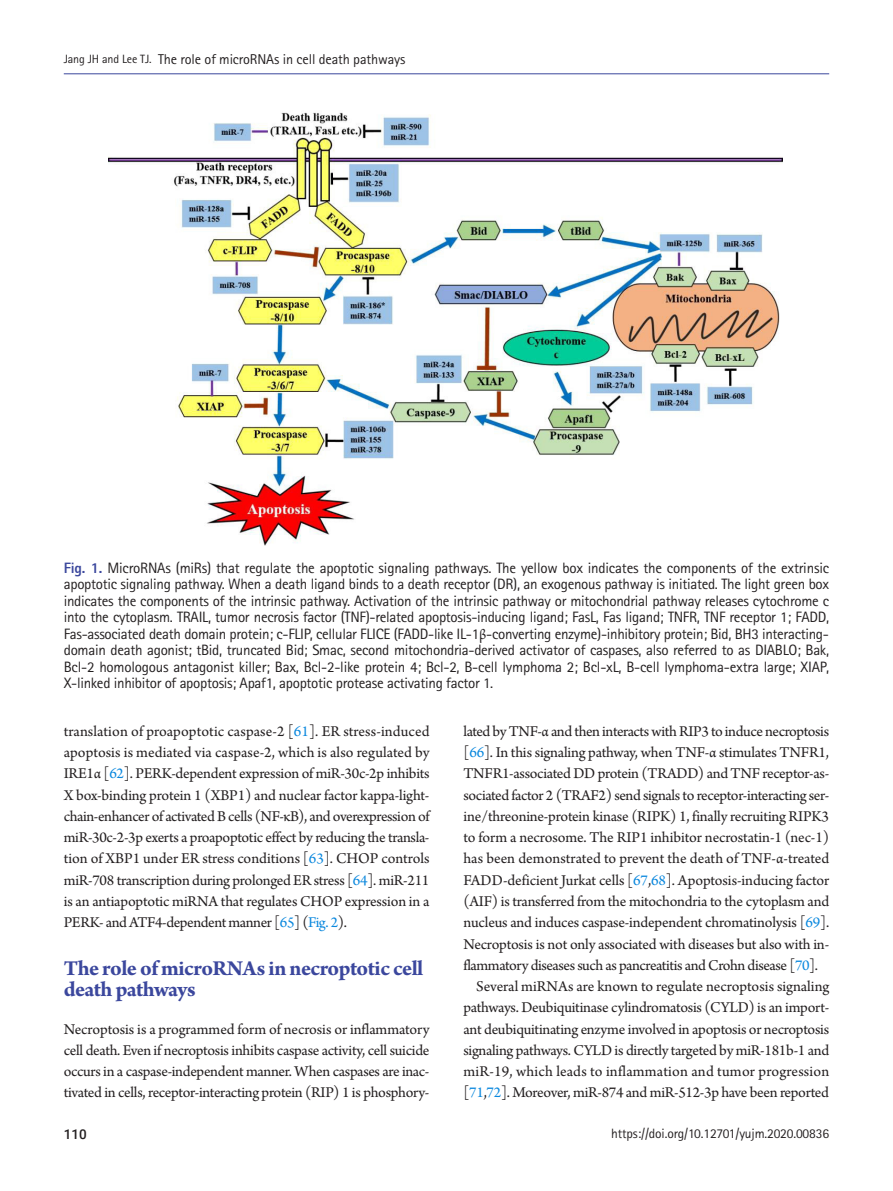
<style>
.page{position:relative;width:893px;height:1191px;background:#fff}
.page>*{position:absolute;margin:0;border:0;box-sizing:border-box;transform-origin:0 0}
.body-title{font:700 22.5px/21.3px "Arno Pro";letter-spacing:-.02em;color:#3b479d}
.body{font:15.75px/21.3px "Arno Pro";letter-spacing:-.025em;color:#231f20;text-align:justify}
.fig-caption{font:15px/16.5px "Rotis Sans Serif Std";letter-spacing:-.02em;color:#231f20;text-align:justify}
.t1{font:14.25px "Rotis Sans Serif Std";letter-spacing:-.01em;color:#231f20}
.t2{font:13.5px "Rotis Sans Serif Std";letter-spacing:-.01em;color:#231f20}
.t3{font:500 13.5px "Roboto";color:#231f20}
.s1{font-size:12px}
.s2{font-weight:800;color:#3b479d}
.s3{font-family:"Arno Pro"}
.s4{color:#0b88de}
</style>
<div class="page">
<img style="left:108px;top:112px;width:675px;height:433px">
<hr style="left:64px;top:73px;width:765px;height:1px;background:#3b479d">
<p class="t1" style="left:64px;top:51px;width:343px"><span class="s1">Jang JH and Lee TJ.</span> The role of microRNAs in cell death pathways</p>
<p class="fig-caption" style="left:64px;top:559px;width:767px"><span class="s2">Fig. 1.</span> MicroRNAs (miRs) that regulate the apoptotic signaling pathways. The yellow box indicates the components of the extrinsic apoptotic signaling pathway. When a death ligand binds to a death receptor (DR), an exogenous pathway is initiated. The light green box indicates the components of the intrinsic pathway. Activation of the intrinsic pathway or mitochondrial pathway releases cytochrome c into the cytoplasm. TRAIL, tumor necrosis factor (TNF)-related apoptosis-inducing ligand; FasL, Fas ligand; TNFR, TNF receptor 1; FADD, Fas-associated death domain protein; c-FLIP, cellular FLICE (FADD-like IL-1<span class="s3">β</span>-converting enzyme)-inhibitory protein; Bid, BH3 interacting&shy;domain death agonist; tBid, truncated Bid; Smac, second mitochondria-derived activator of caspases, also referred to as DIABLO; Bak, Bcl-2 homologous antagonist killer; Bax, Bcl-2-like protein 4; Bcl-2, B-cell lymphoma 2; Bcl-xL, B-cell lymphoma-extra large; XIAP, X-linked inhibitor of apoptosis; Apaf1, apoptotic protease activating factor 1.</p>
<p class="body" style="left:64px;top:721px;width:367px">translation of proapoptotic caspase-2 [<span class="s4">61</span>]. ER stress-induced apoptosis is mediated via caspase-2, which is also regulated by IRE1α [<span class="s4">62</span>]. PERK-dependent expression of miR-30c-2p inhibits X box-binding protein 1 (XBP1) and nuclear factor kappa-light&shy;chain-enhancer of activated B cells (NF-κB), and overexpression of miR-30c-2-3p exerts a proapoptotic effect by reducing the transla&shy;tion of XBP1 under ER stress conditions [<span class="s4">63</span>]. CHOP controls miR-708 transcription during prolonged ER stress [<span class="s4">64</span>]. miR-211 is an antiapoptotic miRNA that regulates CHOP expression in a PERK- and ATF4-dependent manner [<span class="s4">65</span>] (<span class="s4">Fig. 2</span>).</p>
<p class="body-title" style="left:64px;top:958px;width:361px">The role of microRNAs in necroptotic cell death pathways</p>
<p class="body" style="left:64px;top:1019px;width:367px">Necroptosis is a programmed form of necrosis or inflammatory cell death. Even if necroptosis inhibits caspase activity, cell suicide occurs in a caspase-independent manner. When caspases are inac&shy;tivated in cells, receptor-interacting protein (RIP) 1 is phosphory-</p>
<p class="body" style="left:463px;top:721px;width:367px">lated by TNF-α and then interacts with RIP3 to induce necroptosis [<span class="s4">66</span>]. In this signaling pathway, when TNF-α stimulates TNFR1, TNFR1-associated DD protein (TRADD) and TNF receptor-as&shy;sociated factor 2 (TRAF2) send signals to receptor-interacting ser&shy;ine/threonine-protein kinase (RIPK) 1, finally recruiting RIPK3 to form a necrosome. The RIP1 inhibitor necrostatin-1 (nec-1) has been demonstrated to prevent the death of TNF-α-treated FADD-deficient Jurkat cells [<span class="s4">67</span>,<span class="s4">68</span>]. Apoptosis-inducing factor (AIF) is transferred from the mitochondria to the cytoplasm and nucleus and induces caspase-independent chromatinolysis [<span class="s4">69</span>].<br>Necroptosis is not only associated with diseases but also with in&shy;flammatory diseases such as pancreatitis and Crohn disease [<span class="s4">70</span>].</p>
<p class="body" style="left:463px;top:976px;width:367px;text-indent:13px">Several miRNAs are known to regulate necroptosis signaling pathways. Deubiquitinase cylindromatosis (CYLD) is an import&shy;ant deubiquitinating enzyme involved in apoptosis or necroptosis signaling pathways. CYLD is directly targeted by miR-181b-1 and miR-19, which leads to inflammation and tumor progression [<span class="s4">71</span>,<span class="s4">72</span>]. Moreover, miR-874 and miR-512-3p have been reported</p>
<p class="t3" style="left:64px;top:1124px;width:25px">110</p>
<p class="t2" style="left:611px;top:1125px;width:219px">https://doi.org/10.12701/yujm.2020.00836</p>
</div>
